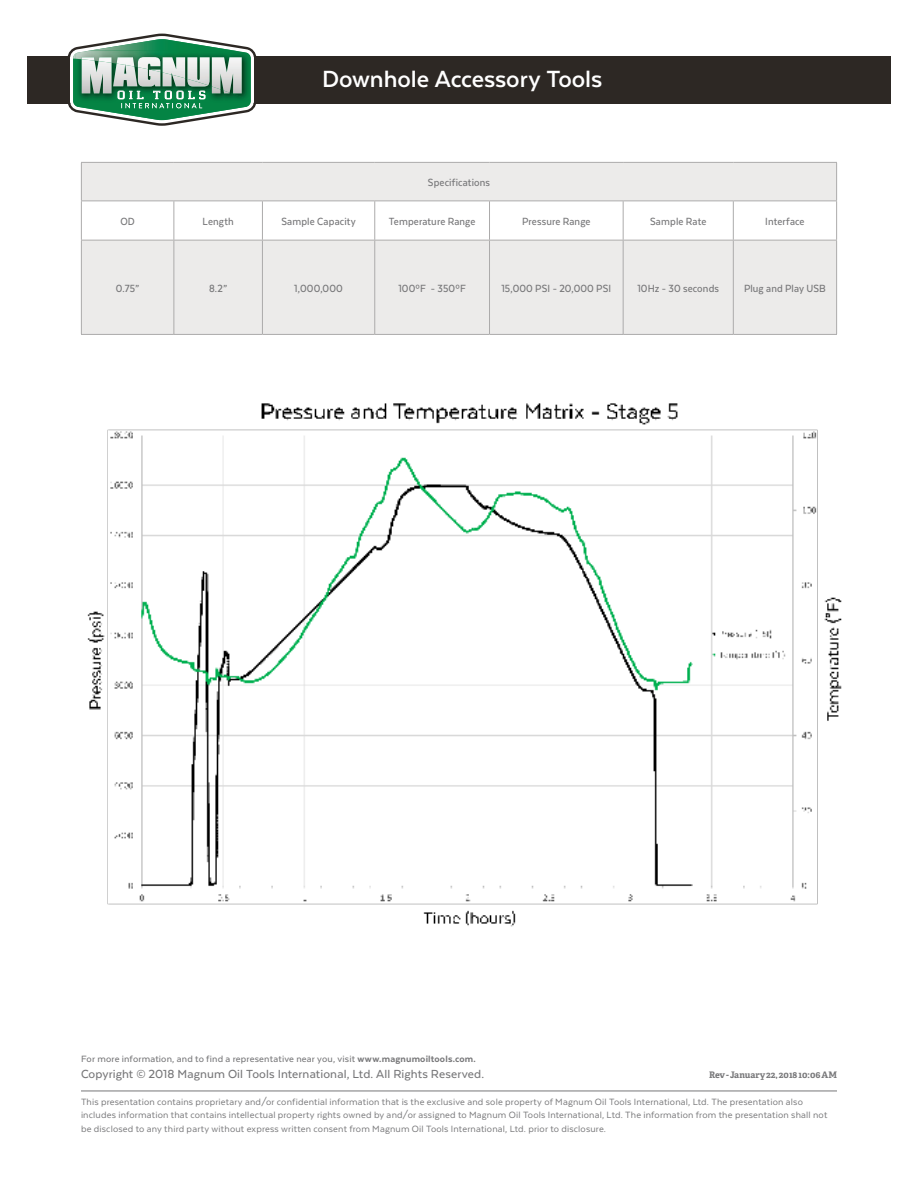
<style>
.page{position:relative;width:918px;height:1188px;background:#fff}
.page>*{position:absolute;margin:0;border:0;box-sizing:border-box;transform-origin:0 0}
.t1{font:700 27px "Texta";letter-spacing:-.005em;color:#fff}
.t2{font:500 13.5px "Texta";letter-spacing:.005em;color:#777779}
.table_body{font:500 12px "Texta Narrow";letter-spacing:.01em;color:#777779}
.t3{font:10.5px/13.5px "Texta";letter-spacing:.015em;color:#777779}
.t4{font:500 10.5px "Texta";letter-spacing:.015em;color:#777779}
.Plug_Procedure_Heade{font:700 9px "Adelle";color:#777779}
.s1{font-weight:800}
</style>
<div class="page">
<div style="left:27px;top:56px;width:864px;height:47px;background:#2d2824"></div>
<svg style="left:67px;top:34px;width:190px;height:92px"></svg>
<img style="left:163px;top:57px;width:22px;height:21px">
<img style="left:187px;top:57px;width:23px;height:28px">
<hr style="left:81px;top:1091px;width:756px;height:1px;background:#777779">
<div style="left:82px;top:163px;width:754px;height:171px;background:#ecebea"></div>
<svg style="left:82px;top:202px;width:754px;height:38px"></svg>
<hr style="left:174px;top:201px;width:1px;height:39px;background:#acabab">
<hr style="left:262px;top:201px;width:1px;height:39px;background:#acabab">
<hr style="left:374px;top:201px;width:1px;height:39px;background:#acabab">
<hr style="left:489px;top:201px;width:1px;height:39px;background:#acabab">
<hr style="left:623px;top:201px;width:1px;height:39px;background:#acabab">
<hr style="left:733px;top:201px;width:1px;height:39px;background:#acabab">
<hr style="left:836px;top:201px;width:1px;height:39px;background:#acabab">
<hr style="left:81px;top:201px;width:1px;height:39px;background:#acabab">
<hr style="left:81px;top:334px;width:93px;height:1px;background:#acabab">
<hr style="left:174px;top:241px;width:1px;height:93px;background:#acabab">
<hr style="left:81px;top:240px;width:93px;height:1px;background:#acabab">
<hr style="left:81px;top:241px;width:1px;height:93px;background:#acabab">
<hr style="left:174px;top:240px;width:88px;height:1px;background:#acabab">
<hr style="left:174px;top:334px;width:88px;height:1px;background:#acabab">
<hr style="left:262px;top:334px;width:113px;height:1px;background:#acabab">
<hr style="left:490px;top:334px;width:133px;height:1px;background:#acabab">
<hr style="left:623px;top:334px;width:110px;height:1px;background:#acabab">
<hr style="left:733px;top:334px;width:104px;height:1px;background:#acabab">
<hr style="left:81px;top:163px;width:1px;height:38px;background:#acabab">
<hr style="left:262px;top:240px;width:113px;height:1px;background:#acabab">
<hr style="left:262px;top:241px;width:1px;height:93px;background:#acabab">
<hr style="left:375px;top:240px;width:115px;height:1px;background:#acabab">
<hr style="left:374px;top:241px;width:1px;height:93px;background:#acabab">
<hr style="left:375px;top:334px;width:115px;height:1px;background:#acabab">
<hr style="left:490px;top:240px;width:133px;height:1px;background:#acabab">
<hr style="left:489px;top:241px;width:1px;height:93px;background:#acabab">
<hr style="left:623px;top:240px;width:110px;height:1px;background:#acabab">
<hr style="left:623px;top:241px;width:1px;height:93px;background:#acabab">
<hr style="left:733px;top:240px;width:104px;height:1px;background:#acabab">
<hr style="left:733px;top:241px;width:1px;height:93px;background:#acabab">
<hr style="left:836px;top:241px;width:1px;height:93px;background:#acabab">
<hr style="left:81px;top:162px;width:93px;height:1px;background:#acabab">
<hr style="left:174px;top:162px;width:88px;height:1px;background:#acabab">
<hr style="left:262px;top:162px;width:113px;height:1px;background:#acabab">
<hr style="left:375px;top:162px;width:115px;height:1px;background:#acabab">
<hr style="left:490px;top:162px;width:133px;height:1px;background:#acabab">
<hr style="left:623px;top:162px;width:110px;height:1px;background:#acabab">
<hr style="left:733px;top:162px;width:104px;height:1px;background:#acabab">
<hr style="left:836px;top:163px;width:1px;height:38px;background:#acabab">
<hr style="left:81px;top:201px;width:93px;height:1px;background:#acabab">
<hr style="left:174px;top:201px;width:88px;height:1px;background:#acabab">
<hr style="left:262px;top:201px;width:113px;height:1px;background:#acabab">
<hr style="left:375px;top:201px;width:115px;height:1px;background:#acabab">
<hr style="left:490px;top:201px;width:133px;height:1px;background:#acabab">
<hr style="left:623px;top:201px;width:110px;height:1px;background:#acabab">
<hr style="left:733px;top:201px;width:104px;height:1px;background:#acabab">
<img style="left:87px;top:403px;width:755px;height:524px">
<p class="t1" style="left:322px;top:65px;width:282px">Downhole Accessory Tools</p>
<p class="table_body" style="left:428px;top:176px;width:64px">Specifications</p>
<p class="table_body" style="left:120px;top:215px;width:16px">OD</p>
<p class="table_body" style="left:203px;top:215px;width:33px">Length</p>
<p class="table_body" style="left:281px;top:215px;width:76px">Sample Capacity</p>
<p class="table_body" style="left:389px;top:215px;width:88px">Temperature Range</p>
<p class="table_body" style="left:522px;top:215px;width:70px">Pressure Range</p>
<p class="table_body" style="left:650px;top:215px;width:58px">Sample Rate</p>
<p class="table_body" style="left:765px;top:215px;width:41px">Interface</p>
<p class="table_body" style="left:116px;top:282px;width:25px">0.75”</p>
<p class="table_body" style="left:209px;top:282px;width:20px">8.2”</p>
<p class="table_body" style="left:294px;top:282px;width:50px">1,000,000</p>
<p class="table_body" style="left:398px;top:282px;width:69px">100ºF - 350ºF</p>
<p class="table_body" style="left:501px;top:282px;width:111px">15,000 PSI - 20,000 PSI</p>
<p class="table_body" style="left:637px;top:282px;width:83px">10Hz - 30 seconds</p>
<p class="table_body" style="left:744px;top:282px;width:83px">Plug and Play USB</p>
<p class="t4" style="left:81px;top:1053px;width:396px">For more information, and to find a representative near you, visit <span class="s1">www.magnumoiltools.com.</span></p>
<p class="t2" style="left:81px;top:1067px;width:405px">Copyright © 2018 Magnum Oil Tools International, Ltd. All Rights Reserved.</p>
<p class="t3" style="left:81px;top:1095px;width:748px">This presentation contains proprietary and/or confidential information that is the exclusive and sole property of Magnum Oil Tools International, Ltd. The presentation also includes information that contains intellectual property rights owned by and/or assigned to Magnum Oil Tools International, Ltd. The information from the presentation shall not be disclosed to any third party without express written consent from Magnum Oil Tools International, Ltd. prior to disclosure.</p>
<p class="Plug_Procedure_Heade" style="left:709px;top:1069px;width:129px">Rev - January 22, 2018 10:06 AM</p>
</div>
